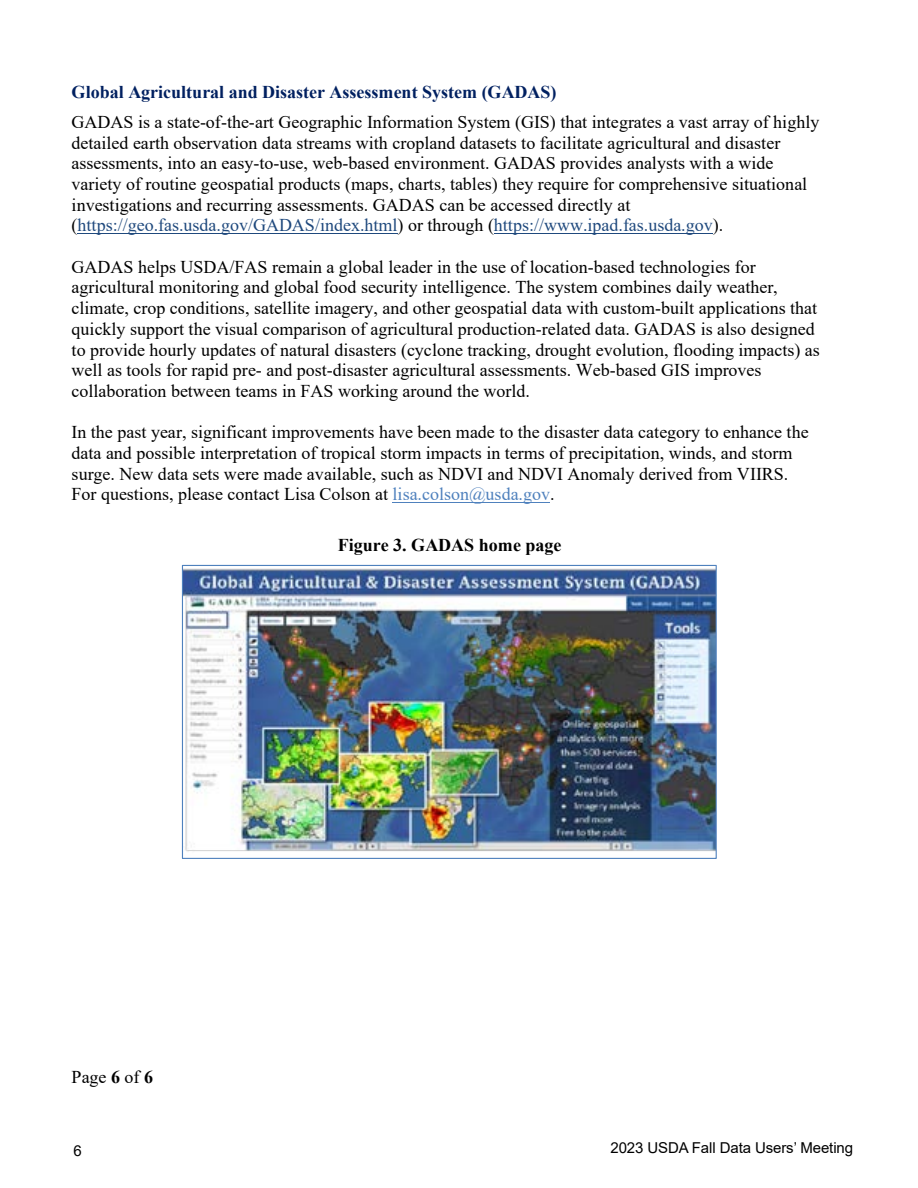
<style>
.page{position:relative;width:918px;height:1188px;background:#fff}
.page>*{position:absolute;margin:0;border:0;box-sizing:border-box;transform-origin:0 0}
.t1{font:18px/20.7px "Times New Roman";color:#000}
.t2{font:700 18px "Times New Roman";color:#000}
.t3{font:15px "Arial";letter-spacing:-.005em;color:#000}
.s1{font-weight:700;color:#002060}
.s2{color:#1f497d}
.s3{color:#4f81bd}
.s4{font-weight:700}
</style>
<div class="page">
<hr style="left:78px;top:233px;width:320px;height:1px;background:#1f497d">
<hr style="left:494px;top:233px;width:219px;height:1px;background:#1f497d">
<hr style="left:393px;top:502px;width:157px;height:1px;background:#4f81bd">
<img style="left:184px;top:568px;width:531px;height:284px">
<div style="left:182px;top:565px;width:535px;height:294px;border:1px solid #4f81bd"></div>
<p class="t1" style="left:72px;top:77px;width:749px;line-height:29.7px"><span class="s1">Global Agricultural and Disaster Assessment System (GADAS)<br></span>GADAS is a state-of-the-art Geographic Information System (GIS) that integrates a vast array of highly</p>
<p class="t1" style="left:72px;top:132px;width:737px">detailed earth observation data streams with cropland datasets to facilitate agricultural and disaster assessments, into an easy-to-use, web-based environment. GADAS provides analysts with a wide variety of routine geospatial products (maps, charts, tables) they require for comprehensive situational investigations and recurring assessments. GADAS can be accessed directly at (<span class="s2">https://geo.fas.usda.gov/GADAS/index.html</span>) or through (<span class="s2">https://www.ipad.fas.usda.gov</span>).</p>
<p class="t1" style="left:72px;top:256px;width:750px">GADAS helps USDA/FAS remain a global leader in the use of location-based technologies for agricultural monitoring and global food security intelligence. The system combines daily weather, climate, crop conditions, satellite imagery, and other geospatial data with custom-built applications that quickly support the visual comparison of agricultural production-related data. GADAS is also designed to provide hourly updates of natural disasters (cyclone tracking, drought evolution, flooding impacts) as well as tools for rapid pre- and post-disaster agricultural assessments. Web-based GIS improves collaboration between teams in FAS working around the world.</p>
<p class="t1" style="left:72px;top:421px;width:739px">In the past year, significant improvements have been made to the disaster data category to enhance the data and possible interpretation of tropical storm impacts in terms of precipitation, winds, and storm surge. New data sets were made available, such as NDVI and NDVI Anomaly derived from VIIRS.<br>For questions, please contact Lisa Colson at <span class="s3">lisa.colson@usda.gov</span>.</p>
<p class="t2" style="left:338px;top:532px;width:225px">Figure 3. GADAS home page</p>
<p class="t1" style="left:72px;top:1066px;width:83px">Page <span class="s4">6</span> of <span class="s4">6</span></p>
<p class="t3" style="left:73px;top:1140px;width:10px">6</p>
<p class="t3" style="left:610px;top:1137px;width:244px">2023 USDA Fall Data Users’ Meeting</p>
</div>
